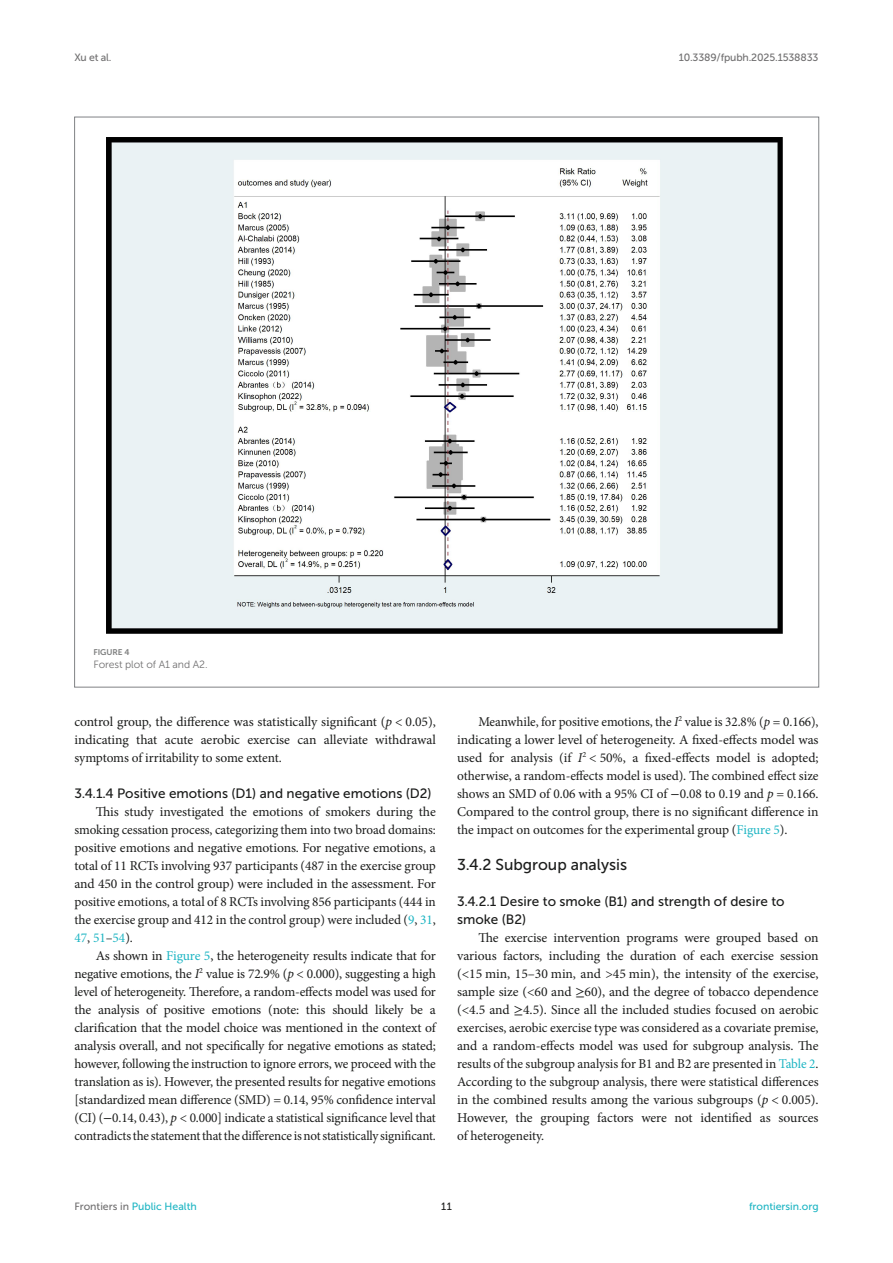
<style>
.page{position:relative;width:893px;height:1263px;background:#fff}
.page>*{position:absolute;margin:0;border:0;box-sizing:border-box;transform-origin:0 0}
.HEAD_3{font:15.75px "Museo Sans 500";color:#1b1c1b}
.TEXT{font:13.5px/18px "Minion Pro";letter-spacing:-.01em;color:#1b1c1b;text-align:justify}
.HEAD_4_after_HEAD_3{font:13.5px/18px "Museo Sans 500";color:#1b1c1b}
.HEAD_4{font:13.5px "Museo Sans 500";color:#1b1c1b}
.t1{font:10.5px "Museo Sans 500";color:#1db5c3}
.t2{font:10.5px "Museo Sans 500";letter-spacing:-.015em;color:#706f70}
.FIG_LEG{font:10.5px "Museo Sans 300";letter-spacing:-.01em;color:#706f70}
.t3{font:10.5px "Museo Sans 500";color:#1b1c1b}
.FIG_HD{font:8.25px "Museo Sans 700";letter-spacing:-.01em;color:#7e7f7f}
.s1{font-style:italic}
.s2{color:#1db5c3}
.s3{font-family:"STIX General"}
.s4{color:#706f70}
</style>
<div class="page">
<img style="left:106px;top:137px;width:677px;height:497px">
<p class="t2" style="left:74px;top:51px;width:39px">Xu et al.</p>
<p class="t2" style="left:679px;top:51px;width:141px">10.3389/fpubh.2025.1538833</p>
<p class="FIG_HD" style="left:94px;top:647px;width:37px">FIGURE 4</p>
<p class="FIG_LEG" style="left:94px;top:659px;width:116px">Forest plot of A1 and A2.</p>
<p class="TEXT" style="left:74px;top:713px;width:363px">control group, the difference was statistically significant (<span class="s1">p</span> &lt; 0.05), indicating that acute aerobic exercise can alleviate withdrawal symptoms of irritability to some extent.</p>
<p class="HEAD_4" style="left:74px;top:786px;width:359px">3.4.1.4 Positive emotions (D1) and negative emotions (D2)</p>
<p class="TEXT" style="left:74px;top:803px;width:363px;text-indent:21px">This study investigated the emotions of smokers during the smoking cessation process, categorizing them into two broad domains: positive emotions and negative emotions. For negative emotions, a total of 11 RCTs involving 937 participants (487 in the exercise group and 450 in the control group) were included in the assessment. For positive emotions, a total of 8 RCTs involving 856 participants (444 in the exercise group and 412 in the control group) were included (<span class="s2">9</span>, <span class="s2">31</span>, <span class="s2">47</span>, <span class="s2">51</span>–<span class="s2">54</span>).</p>
<p class="TEXT" style="left:74px;top:947px;width:363px;text-indent:21px">As shown in <span class="s2">Figure 5</span>, the heterogeneity results indicate that for negative emotions, the <span class="s1">I</span><sup>2</sup> value is 72.9% (<span class="s1">p</span> &lt; 0.000), suggesting a high level of heterogeneity. Therefore, a random-effects model was used for the analysis of positive emotions (note: this should likely be a clarification that the model choice was mentioned in the context of analysis overall, and not specifically for negative emotions as stated; however, following the instruction to ignore errors, we proceed with the translation as is). However, the presented results for negative emotions [standardized mean difference (SMD) = 0.14, 95% confidence interval (CI) (<span class="s3">−</span>0.14, 0.43), <span class="s1">p</span> &lt; 0.000] indicate a statistical significance level that contradicts the statement that the difference is not statistically significant.</p>
<p class="TEXT" style="left:457px;top:713px;width:363px;text-indent:21px">Meanwhile, for positive emotions, the <span class="s1">I</span><sup>2</sup> value is 32.8% (<span class="s1">p</span> = 0.166), indicating a lower level of heterogeneity. A fixed-effects model was used for analysis (if <span class="s1">I</span><sup>2</sup> &lt; 50%, a fixed-effects model is adopted; otherwise, a random-effects model is used). The combined effect size shows an SMD of 0.06 with a 95% CI of <span class="s3">−</span>0.08 to 0.19 and <span class="s1">p</span> = 0.166.<br>Compared to the control group, there is no significant difference in the impact on outcomes for the experimental group (<span class="s2">Figure 5</span>).</p>
<p class="HEAD_3" style="left:457px;top:856px;width:172px">3.4.2 Subgroup analysis</p>
<p class="HEAD_4_after_HEAD_3" style="left:457px;top:892px;width:329px">3.4.2.1 Desire to smoke (B1) and strength of desire to smoke (B2)</p>
<p class="TEXT" style="left:457px;top:929px;width:363px;text-indent:21px">The exercise intervention programs were grouped based on various factors, including the duration of each exercise session (&lt;15 min, 15–30 min, and &gt;45 min), the intensity of the exercise, sample size (&lt;60 and <span class="s3">≥</span>60), and the degree of tobacco dependence (&lt;4.5 and <span class="s3">≥</span>4.5). Since all the included studies focused on aerobic exercises, aerobic exercise type was considered as a covariate premise, and a random-effects model was used for subgroup analysis. The results of the subgroup analysis for B1 and B2 are presented in <span class="s2">Table 2</span>.<br>According to the subgroup analysis, there were statistical differences in the combined results among the various subgroups (<span class="s1">p</span> &lt; 0.005).<br>However, the grouping factors were not identified as sources of heterogeneity.</p>
<p class="t1" style="left:74px;top:1200px;width:124px"><span class="s4">Frontiers in</span> Public Health</p>
<p class="t3" style="left:441px;top:1200px;width:12px">11</p>
<p class="t1" style="left:749px;top:1200px;width:71px">frontiersin.org</p>
</div>
